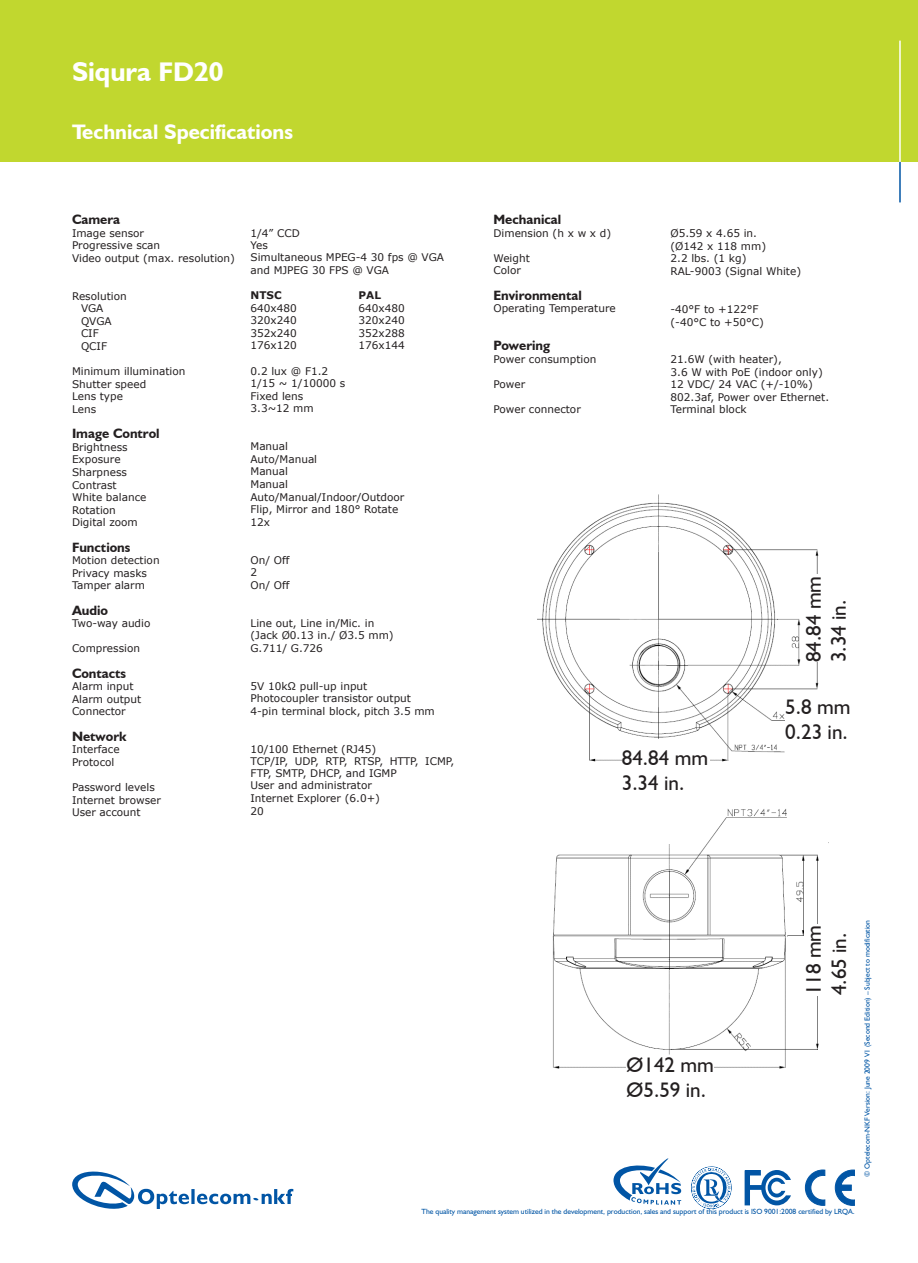
<style>
.page{position:relative;width:918px;height:1263px;background:#fff}
.page>*{position:absolute;margin:0;border:0;box-sizing:border-box;transform-origin:0 0}
.Paragraph_Style_1{font:700 27px "Humanist 521 BT";color:#fff}
.Paragraph_Style_1-2{font:21px "Humanist 521 BT";color:#231f20}
.Paragraph_Style_1-3{font:700 21px "Humanist 521 BT";color:#fff}
.Paragraph_Style_1-4{font:700 13.5px "Humanist 521 BT";color:#231f20}
.Paragraph_Style_1-5{font:10.5px/12px "Verdana";color:#231f20}
.Paragraph_Style_1-6{font:700 10.5px "Verdana";color:#231f20}
.t1{font:7.5px "Humanist 521 BT";color:#0155a5}
</style>
<div class="page">
<div style="left:0;top:0;width:918px;height:162px;background:#c1d72f"></div>
<svg style="left:835px;top:1170px;width:20px;height:35px"></svg>
<svg style="left:805px;top:1170px;width:20px;height:35px"></svg>
<svg style="left:745px;top:1170px;width:46px;height:35px"></svg>
<hr style="left:899px;top:162px;width:2px;height:40px;background:#0155a5">
<hr style="left:899px;top:41px;width:2px;height:121px;background:#fff">
<svg style="left:691px;top:1166px;width:41px;height:43px"></svg>
<svg style="left:72px;top:1171px;width:221px;height:38px"></svg>
<svg style="left:614px;top:1158px;width:67px;height:47px"></svg>
<img style="left:537px;top:494px;width:292px;height:575px">
<div style="left:622px;top:748px;width:88px;height:42px;background:#fff"></div>
<div style="left:785px;top:698px;width:66px;height:41px;background:#fff"></div>
<div style="left:805px;top:574px;width:41px;height:88px;background:#fff"></div>
<div style="left:627px;top:1056px;width:87px;height:41px;background:#fff"></div>
<div style="left:805px;top:924px;width:41px;height:71px;background:#fff"></div>
<p class="Paragraph_Style_1" style="left:72px;top:55px;width:153px">Siqura FD20</p>
<p class="Paragraph_Style_1-3" style="left:72px;top:119px;width:223px">Technical Specifications</p>
<p class="Paragraph_Style_1-4" style="left:72px;top:211px;width:50px">Camera</p>
<p class="Paragraph_Style_1-5" style="left:72px;top:226px;width:74px">Image sensor</p>
<p class="Paragraph_Style_1-5" style="left:72px;top:239px;width:90px">Progressive scan</p>
<p class="Paragraph_Style_1-5" style="left:72px;top:252px;width:165px">Video output (max. resolution)</p>
<p class="Paragraph_Style_1-5" style="left:72px;top:289px;width:56px">Resolution</p>
<p class="Paragraph_Style_1-5" style="left:81px;top:302px;width:24px">VGA</p>
<p class="Paragraph_Style_1-5" style="left:81px;top:315px;width:32px">QVGA</p>
<p class="Paragraph_Style_1-5" style="left:81px;top:327px;width:19px">CIF</p>
<p class="Paragraph_Style_1-5" style="left:81px;top:340px;width:28px">QCIF</p>
<p class="Paragraph_Style_1-5" style="left:72px;top:365px;width:115px">Minimum illumination</p>
<p class="Paragraph_Style_1-5" style="left:72px;top:378px;width:76px">Shutter speed</p>
<p class="Paragraph_Style_1-5" style="left:72px;top:390px;width:53px">Lens type</p>
<p class="Paragraph_Style_1-5" style="left:72px;top:403px;width:26px">Lens</p>
<p class="Paragraph_Style_1-4" style="left:72px;top:425px;width:89px">Image Control</p>
<p class="Paragraph_Style_1-5" style="left:72px;top:441px;width:57px">Brightness</p>
<p class="Paragraph_Style_1-5" style="left:72px;top:453px;width:50px">Exposure</p>
<p class="Paragraph_Style_1-5" style="left:72px;top:466px;width:57px">Sharpness</p>
<p class="Paragraph_Style_1-5" style="left:72px;top:478px;width:46px">Contrast</p>
<p class="Paragraph_Style_1-5" style="left:72px;top:491px;width:76px">White balance</p>
<p class="Paragraph_Style_1-5" style="left:72px;top:504px;width:45px">Rotation</p>
<p class="Paragraph_Style_1-5" style="left:72px;top:516px;width:67px">Digital zoom</p>
<p class="Paragraph_Style_1-4" style="left:72px;top:539px;width:60px">Functions</p>
<p class="Paragraph_Style_1-5" style="left:72px;top:554px;width:89px">Motion detection</p>
<p class="Paragraph_Style_1-5" style="left:72px;top:567px;width:77px">Privacy masks</p>
<p class="Paragraph_Style_1-5" style="left:72px;top:579px;width:74px">Tamper alarm</p>
<p class="Paragraph_Style_1-4" style="left:72px;top:602px;width:38px">Audio</p>
<p class="Paragraph_Style_1-5" style="left:72px;top:617px;width:80px">Two-way audio</p>
<p class="Paragraph_Style_1-5" style="left:72px;top:642px;width:70px">Compression</p>
<p class="Paragraph_Style_1-4" style="left:72px;top:665px;width:56px">Contacts</p>
<p class="Paragraph_Style_1-5" style="left:72px;top:680px;width:63px">Alarm input</p>
<p class="Paragraph_Style_1-5" style="left:72px;top:693px;width:71px">Alarm output</p>
<p class="Paragraph_Style_1-5" style="left:72px;top:705px;width:55px">Connector</p>
<p class="Paragraph_Style_1-4" style="left:72px;top:728px;width:56px">Network</p>
<p class="Paragraph_Style_1-5" style="left:72px;top:743px;width:49px">Interface</p>
<p class="Paragraph_Style_1-5" style="left:72px;top:756px;width:44px">Protocol</p>
<p class="Paragraph_Style_1-5" style="left:72px;top:781px;width:84px">Password levels</p>
<p class="Paragraph_Style_1-5" style="left:72px;top:793px;width:90px">Internet browser</p>
<p class="Paragraph_Style_1-5" style="left:72px;top:806px;width:70px">User account</p>
<p class="Paragraph_Style_1-5" style="left:250px;top:226px;width:51px">1/4” CCD</p>
<p class="Paragraph_Style_1-5" style="left:250px;top:239px;width:19px">Yes</p>
<p class="Paragraph_Style_1-5" style="left:250px;top:251px;width:195px">Simultaneous MPEG-4 30 fps @ VGA</p>
<p class="Paragraph_Style_1-5" style="left:250px;top:264px;width:140px">and MJPEG 30 FPS @ VGA</p>
<p class="Paragraph_Style_1-6" style="left:250px;top:288px;width:33px">NTSC</p>
<p class="Paragraph_Style_1-6" style="left:359px;top:288px;width:24px">PAL</p>
<p class="Paragraph_Style_1-5" style="left:250px;top:301px;width:48px">640x480</p>
<p class="Paragraph_Style_1-5" style="left:359px;top:301px;width:48px">640x480</p>
<p class="Paragraph_Style_1-5" style="left:250px;top:314px;width:48px">320x240</p>
<p class="Paragraph_Style_1-5" style="left:359px;top:314px;width:48px">320x240</p>
<p class="Paragraph_Style_1-5" style="left:250px;top:327px;width:48px">352x240</p>
<p class="Paragraph_Style_1-5" style="left:359px;top:327px;width:48px">352x288</p>
<p class="Paragraph_Style_1-5" style="left:250px;top:339px;width:48px">176x120</p>
<p class="Paragraph_Style_1-5" style="left:359px;top:339px;width:48px">176x144</p>
<p class="Paragraph_Style_1-5" style="left:250px;top:364px;width:79px">0.2 lux @ F1.2</p>
<p class="Paragraph_Style_1-5" style="left:250px;top:377px;width:96px">1/15 ~ 1/10000 s</p>
<p class="Paragraph_Style_1-5" style="left:250px;top:390px;width:54px">Fixed lens</p>
<p class="Paragraph_Style_1-5" style="left:250px;top:402px;width:65px">3.3~12 mm</p>
<p class="Paragraph_Style_1-5" style="left:250px;top:440px;width:39px">Manual</p>
<p class="Paragraph_Style_1-5" style="left:250px;top:453px;width:68px">Auto/Manual</p>
<p class="Paragraph_Style_1-5" style="left:250px;top:465px;width:39px">Manual</p>
<p class="Paragraph_Style_1-5" style="left:250px;top:478px;width:39px">Manual</p>
<p class="Paragraph_Style_1-5" style="left:250px;top:490px;width:155px">Auto/Manual/Indoor/Outdoor</p>
<p class="Paragraph_Style_1-5" style="left:250px;top:503px;width:149px">Flip, Mirror and 180° Rotate</p>
<p class="Paragraph_Style_1-5" style="left:250px;top:516px;width:21px">12x</p>
<p class="Paragraph_Style_1-5" style="left:250px;top:553px;width:41px">On/ Off</p>
<p class="Paragraph_Style_1-5" style="left:250px;top:566px;width:8px">2</p>
<p class="Paragraph_Style_1-5" style="left:250px;top:579px;width:41px">On/ Off</p>
<p class="Paragraph_Style_1-5" style="left:250px;top:616px;width:125px">Line out, Line in/Mic. in</p>
<p class="Paragraph_Style_1-5" style="left:250px;top:629px;width:145px">(Jack Ø0.13 in./ Ø3.5 mm)</p>
<p class="Paragraph_Style_1-5" style="left:250px;top:642px;width:74px">G.711/ G.726</p>
<p class="Paragraph_Style_1-5" style="left:250px;top:679px;width:118px">5V 10kΩ pull-up input</p>
<p class="Paragraph_Style_1-5" style="left:250px;top:692px;width:162px">Photocoupler transistor output</p>
<p class="Paragraph_Style_1-5" style="left:250px;top:705px;width:186px">4-pin terminal block, pitch 3.5 mm</p>
<p class="Paragraph_Style_1-5" style="left:250px;top:742px;width:127px">10/100 Ethernet (RJ45)</p>
<p class="Paragraph_Style_1-5" style="left:250px;top:754px;width:205px">TCP/IP, UDP, RTP, RTSP, HTTP, ICMP,<br>FTP, SMTP, DHCP, and IGMP</p>
<p class="Paragraph_Style_1-5" style="left:250px;top:779px;width:123px">User and administrator</p>
<p class="Paragraph_Style_1-5" style="left:250px;top:792px;width:131px">Internet Explorer (6.0+)</p>
<p class="Paragraph_Style_1-5" style="left:250px;top:804px;width:15px">20</p>
<p class="Paragraph_Style_1-4" style="left:494px;top:211px;width:69px">Mechanical</p>
<p class="Paragraph_Style_1-5" style="left:494px;top:226px;width:119px">Dimension (h x w x d)</p>
<p class="Paragraph_Style_1-5" style="left:494px;top:252px;width:38px">Weight</p>
<p class="Paragraph_Style_1-5" style="left:494px;top:264px;width:29px">Color</p>
<p class="Paragraph_Style_1-4" style="left:494px;top:287px;width:90px">Environmental</p>
<p class="Paragraph_Style_1-5" style="left:494px;top:302px;width:124px">Operating Temperature</p>
<p class="Paragraph_Style_1-4" style="left:494px;top:337px;width:58px">Powering</p>
<p class="Paragraph_Style_1-5" style="left:494px;top:352px;width:104px">Power consumption</p>
<p class="Paragraph_Style_1-5" style="left:494px;top:378px;width:33px">Power</p>
<p class="Paragraph_Style_1-5" style="left:494px;top:403px;width:89px">Power connector</p>
<p class="Paragraph_Style_1-5" style="left:670px;top:227px;width:88px">Ø5.59 x 4.65 in.</p>
<p class="Paragraph_Style_1-5" style="left:670px;top:239px;width:97px">(Ø142 x 118 mm)</p>
<p class="Paragraph_Style_1-5" style="left:670px;top:252px;width:77px">2.2 lbs. (1 kg)</p>
<p class="Paragraph_Style_1-5" style="left:670px;top:265px;width:132px">RAL-9003 (Signal White)</p>
<p class="Paragraph_Style_1-5" style="left:670px;top:303px;width:90px">-40°F to +122°F</p>
<p class="Paragraph_Style_1-5" style="left:670px;top:316px;width:95px">(-40°C to +50°C)</p>
<p class="Paragraph_Style_1-5" style="left:670px;top:353px;width:113px">21.6W (with heater),</p>
<p class="Paragraph_Style_1-5" style="left:670px;top:365px;width:154px">3.6 W with PoE (indoor only)</p>
<p class="Paragraph_Style_1-5" style="left:670px;top:378px;width:144px">12 VDC/ 24 VAC (+/-10%)</p>
<p class="Paragraph_Style_1-5" style="left:670px;top:391px;width:160px">802.3af, Power over Ethernet.</p>
<p class="Paragraph_Style_1-5" style="left:670px;top:403px;width:78px">Terminal block</p>
<p class="Paragraph_Style_1-2" style="left:801px;top:662px;width:88px;rotate:-90deg">84.84 mm</p>
<p class="Paragraph_Style_1-2" style="left:826px;top:662px;width:64px;rotate:-90deg">3.34 in.</p>
<p class="Paragraph_Style_1-2" style="left:785px;top:693px;width:67px">5.8 mm</p>
<p class="Paragraph_Style_1-2" style="left:785px;top:719px;width:64px">0.23 in.</p>
<p class="Paragraph_Style_1-2" style="left:622px;top:744px;width:88px">84.84 mm</p>
<p class="Paragraph_Style_1-2" style="left:622px;top:770px;width:64px">3.34 in.</p>
<p class="Paragraph_Style_1-2" style="left:627px;top:1051px;width:89px">Ø142 mm</p>
<p class="Paragraph_Style_1-2" style="left:627px;top:1077px;width:81px">Ø5.59 in.</p>
<p class="Paragraph_Style_1-2" style="left:801px;top:995px;width:72px;rotate:-90deg">118 mm</p>
<p class="Paragraph_Style_1-2" style="left:826px;top:995px;width:64px;rotate:-90deg">4.65 in.</p>
<p class="t1" style="left:863px;top:1177px;width:258px;rotate:-90deg">© Optelecom-NKF Version: June 2009 V1 (Second Edition) – Subject to modification</p>
<p class="t1" style="left:422px;top:1207px;width:435px">The quality management system utilized in the development, production, sales and support of this product is ISO 9001:2008 certified by LRQA.</p>
</div>
